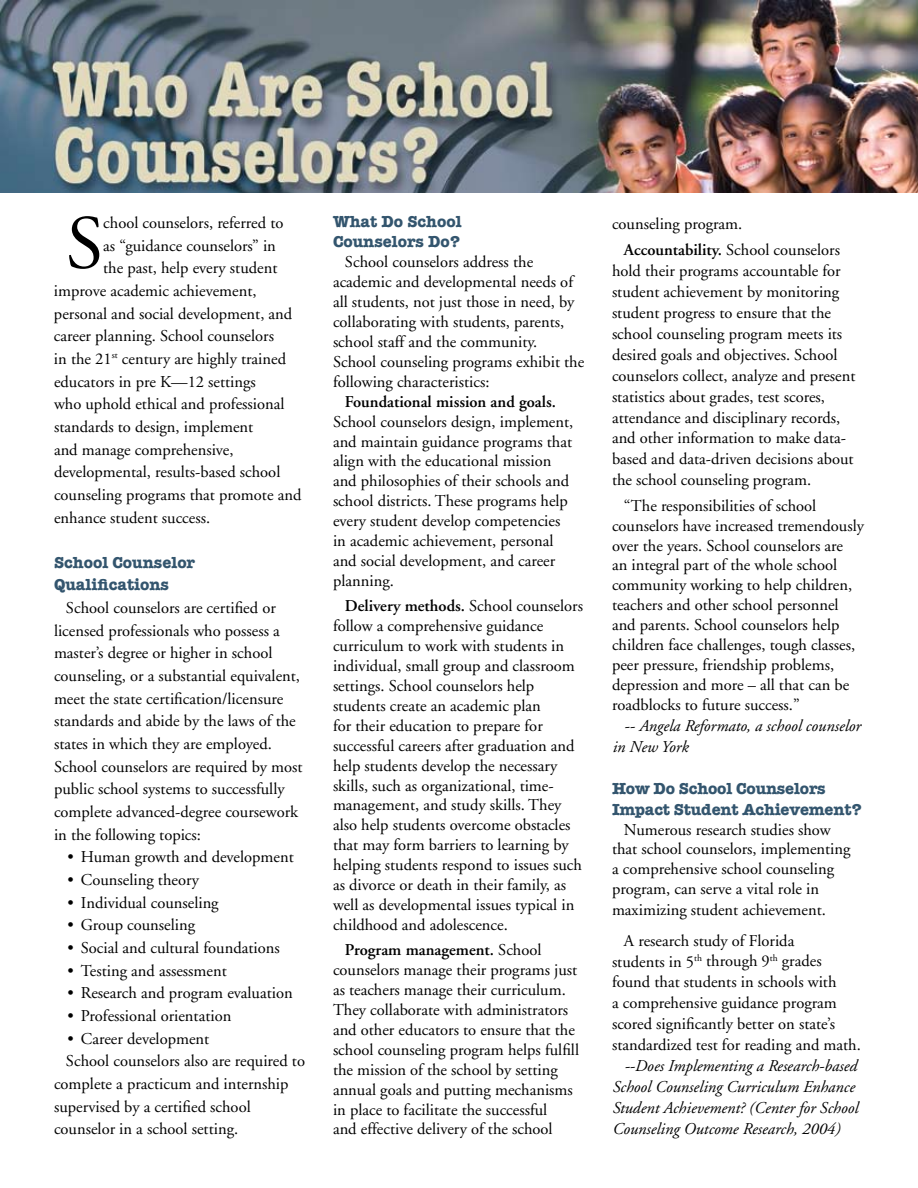
<style>
.page{position:relative;width:918px;height:1188px;background:#fff}
.page>*{position:absolute;margin:0;border:0;box-sizing:border-box;transform-origin:0 0}
.t1{font:76.2px "Adobe Garamond";color:#000}
.t2{font:16.5px/20px "Adobe Garamond";color:#000}
.t3{font:italic 16.5px/21px "Adobe Garamond";color:#000}
.t4{font:700 16.5px/22.6px "American Typewriter";color:#33556e}
.t5{font:600 16.5px "Adobe Garamond";color:#000}
.s1{font-weight:600}
</style>
<div class="page">
<img style="left:0;top:0;width:918px;height:192px">
<h1 class="t1" style="left:66px;top:203px;width:39px">S</h1>
<p class="t2" style="left:103px;top:213px;width:182px">chool counselors, referred to</p>
<p class="t2" style="left:103px;top:236px;width:174px">as “guidance counselors” in</p>
<p class="t2" style="left:103px;top:259px;width:176px">the past, help every student</p>
<p class="t2" style="left:54px;top:281px;width:204px">improve academic achievement,</p>
<p class="t2" style="left:54px;top:304px;width:240px">personal and social development, and</p>
<p class="t2" style="left:54px;top:327px;width:222px">career planning. School counselors</p>
<p class="t2" style="left:54px;top:349px;width:234px">in the 21<sup>st</sup> century are highly trained</p>
<p class="t2" style="left:54px;top:372px;width:203px">educators in pre K—12 settings</p>
<p class="t2" style="left:54px;top:394px;width:232px">who uphold ethical and professional</p>
<p class="t2" style="left:54px;top:417px;width:201px">standards to design, implement</p>
<p class="t2" style="left:54px;top:440px;width:181px">and manage comprehensive,</p>
<p class="t2" style="left:54px;top:462px;width:228px">developmental, results-based school</p>
<p class="t2" style="left:54px;top:485px;width:249px">counseling programs that promote and</p>
<p class="t2" style="left:54px;top:508px;width:158px">enhance student success.</p>
<p class="t4" style="left:54px;top:550px;width:143px">School Counselor<br>Qualifications</p>
<p class="t2" style="left:54px;top:597px;width:250px;line-height:22.6px;text-indent:12px">School counselors are certified or licensed professionals who possess a master’s degree or higher in school counseling, or a substantial equivalent, meet the state certification/licensure standards and abide by the laws of the states in which they are employed.<br>School counselors are required by most public school systems to successfully complete advanced-degree coursework in the following topics:</p>
<p class="t2" style="left:68px;top:848px;width:228px">• Human growth and development</p>
<p class="t2" style="left:68px;top:870px;width:133px">• Counseling theory</p>
<p class="t2" style="left:68px;top:893px;width:153px">• Individual counseling</p>
<p class="t2" style="left:68px;top:916px;width:129px">• Group counseling</p>
<p class="t2" style="left:68px;top:938px;width:214px">• Social and cultural foundations</p>
<p class="t2" style="left:68px;top:961px;width:161px">• Testing and assessment</p>
<p class="t2" style="left:68px;top:984px;width:227px">• Research and program evaluation</p>
<p class="t2" style="left:68px;top:1006px;width:165px">• Professional orientation</p>
<p class="t2" style="left:68px;top:1029px;width:143px">• Career development</p>
<p class="t2" style="left:66px;top:1051px;width:241px">School counselors also are required to</p>
<p class="t2" style="left:54px;top:1074px;width:236px">complete a practicum and internship</p>
<p class="t2" style="left:54px;top:1097px;width:198px">supervised by a certified school</p>
<p class="t2" style="left:54px;top:1119px;width:186px">counselor in a school setting.</p>
<p class="t4" style="left:333px;top:211px;width:130px;line-height:20px">What Do School<br>Counselors Do?</p>
<p class="t2" style="left:333px;top:253px;width:253px;text-indent:12px">School counselors address the academic and developmental needs of all students, not just those in need, by collaborating with students, parents, school staff and the community.<br>School counseling programs exhibit the following characteristics:</p>
<p class="t5" style="left:345px;top:392px;width:212px">Foundational mission and goals.</p>
<p class="t2" style="left:333px;top:412px;width:242px">School counselors design, implement, and maintain guidance programs that align with the educational mission and philosophies of their schools and school districts. These programs help every student develop competencies in academic achievement, personal and social development, and career planning.</p>
<p class="t2" style="left:333px;top:597px;width:252px;text-indent:12px"><span class="s1">Delivery methods.</span> School counselors follow a comprehensive guidance curriculum to work with students in individual, small group and classroom settings. School counselors help students create an academic plan<br>for their education to prepare for successful careers after graduation and help students develop the necessary skills, such as organizational, time&shy;management, and study skills. They also help students overcome obstacles that may form barriers to learning by helping students respond to issues such as divorce or death in their family, as well as developmental issues typical in childhood and adolescence.</p>
<p class="t2" style="left:333px;top:940px;width:248px;text-indent:12px"><span class="s1">Program management.</span> School counselors manage their programs just as teachers manage their curriculum.<br>They collaborate with administrators and other educators to ensure that the school counseling program helps fulfill the mission of the school by setting annual goals and putting mechanisms in place to facilitate the successful<br>and effective delivery of the school</p>
<p class="t2" style="left:624px;top:211px;width:218px;line-height:26.4px;text-indent:-12px">counseling program.<br><span class="s1">Accountability.</span> School counselors</p>
<p class="t2" style="left:612px;top:261px;width:245px;line-height:21px">hold their programs accountable for student achievement by monitoring student progress to ensure that the school counseling program meets its desired goals and objectives. School counselors collect, analyze and present statistics about grades, test scores, attendance and disciplinary records, and other information to make data&shy;based and data-driven decisions about the school counseling program.</p>
<p class="t2" style="left:612px;top:496px;width:253px;text-indent:12px">“The responsibilities of school counselors have increased tremendously over the years. School counselors are<br>an integral part of the whole school community working to help children, teachers and other school personnel and parents. School counselors help children face challenges, tough classes, peer pressure, friendship problems, depression and more – all that can be roadblocks to future success.”</p>
<p class="t3" style="left:612px;top:716px;width:250px;text-indent:12px">-- Angela Reformato, a school counselor in New York</p>
<p class="t4" style="left:612px;top:777px;width:251px;line-height:21px">How Do School Counselors<br>Impact Student Achievement?</p>
<p class="t2" style="left:612px;top:820px;width:240px;text-indent:12px">Numerous research studies show that school counselors, implementing a comprehensive school counseling program, can serve a vital role in maximizing student achievement.</p>
<p class="t2" style="left:612px;top:931px;width:250px;line-height:20.9px;text-indent:12px">A research study of Florida<br>students in 5<sup>th</sup> through 9<sup>th</sup> grades found that students in schools with<br>a comprehensive guidance program scored significantly better on state’s standardized test for reading and math.</p>
<p class="t3" style="left:612px;top:1056px;width:247px;text-indent:12px">--Does Implementing a Research-based School Counseling Curriculum Enhance Student Achievement? (Center for School Counseling Outcome Research, 2004)</p>
</div>
